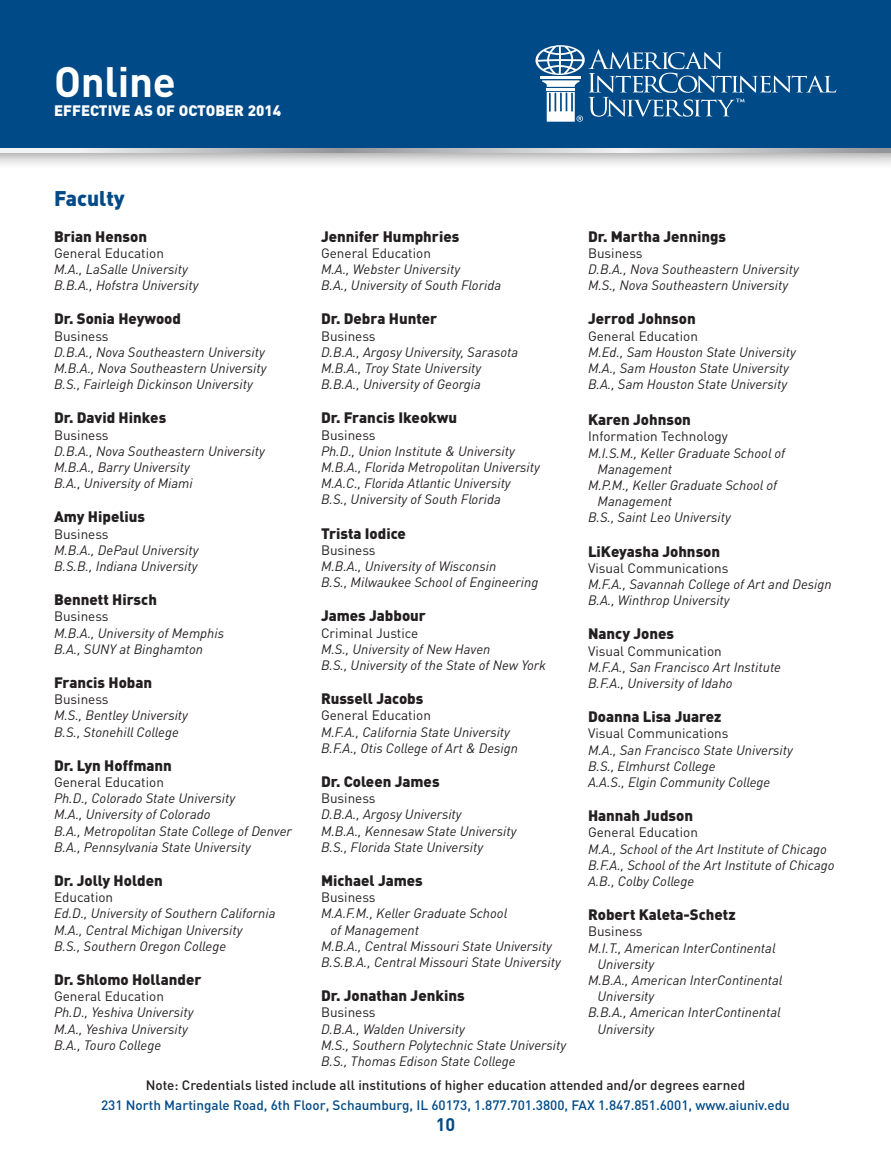
<style>
.page{position:relative;width:891px;height:1161px;background:#fff}
.page>*{position:absolute;margin:0;border:0;box-sizing:border-box;transform-origin:0 0}
.t1{font:700 42px "DIN";letter-spacing:-.005em;color:#fff}
.t2{font:900 21px "DIN";color:#004a87}
.t3{font:700 18px "DIN";color:#004a87}
.t4{font:900 15px "DIN";color:#231f20}
.t5{font:900 15px "DIN";color:#fff}
.t6{font:italic 13.5px/16.2px "DINOT";color:#231f20}
.t7{font:13.5px "DIN";color:#231f20}
.t8{font:500 13.5px "DIN";color:#004a87}
.t9{font:500 13.5px "DIN";color:#231f20}
</style>
<div class="page">
<div style="left:0;top:0;width:891px;height:171px;background:#231f20;opacity:.5"></div>
<div style="left:0;top:0;width:891px;height:149px;background:#004a87"></div>
<svg style="left:536px;top:45px;width:300px;height:77px"></svg>
<svg style="left:0;top:149px;width:891px;height:4px;background:#c5c6c8"></svg>
<h1 class="t1" style="left:54px;top:53px;width:123px">Online</h1>
<p class="t5" style="left:54px;top:101px;width:229px">EFFECTIVE AS OF OCTOBER 2014</p>
<h2 class="t2" style="left:54px;top:184px;width:72px">Faculty</h2>
<p class="t4" style="left:54px;top:226px;width:95px">Brian Henson</p>
<p class="t7" style="left:54px;top:245px;width:111px">General Education</p>
<p class="t6" style="left:54px;top:261px;width:146px">M.A., LaSalle University<br>B.B.A., Hofstra University</p>
<p class="t4" style="left:54px;top:309px;width:129px">Dr. Sonia Heywood</p>
<p class="t7" style="left:54px;top:328px;width:56px">Business</p>
<p class="t6" style="left:54px;top:344px;width:214px">D.B.A., Nova Southeastern University<br>M.B.A., Nova Southeastern University<br>B.S., Fairleigh Dickinson University</p>
<p class="t4" style="left:54px;top:408px;width:114px">Dr. David Hinkes</p>
<p class="t7" style="left:54px;top:427px;width:56px">Business</p>
<p class="t6" style="left:54px;top:443px;width:212px">D.B.A., Nova Southeastern University<br>M.B.A., Barry University<br>B.A., University of Miami</p>
<p class="t4" style="left:54px;top:507px;width:93px">Amy Hipelius</p>
<p class="t7" style="left:54px;top:526px;width:56px">Business</p>
<p class="t6" style="left:54px;top:542px;width:146px">M.B.A., DePaul University<br>B.S.B., Indiana University</p>
<p class="t4" style="left:54px;top:590px;width:104px">Bennett Hirsch</p>
<p class="t7" style="left:54px;top:609px;width:56px">Business</p>
<p class="t6" style="left:54px;top:624px;width:172px">M.B.A., University of Memphis<br>B.A., SUNY at Binghamton</p>
<p class="t4" style="left:54px;top:673px;width:100px">Francis Hoban</p>
<p class="t7" style="left:54px;top:692px;width:56px">Business</p>
<p class="t6" style="left:54px;top:707px;width:135px">M.S., Bentley University<br>B.S., Stonehill College</p>
<p class="t4" style="left:54px;top:755px;width:120px">Dr. Lyn Hoffmann</p>
<p class="t7" style="left:54px;top:775px;width:111px">General Education</p>
<p class="t6" style="left:54px;top:790px;width:240px">Ph.D., Colorado State University<br>M.A., University of Colorado<br>B.A., Metropolitan State College of Denver B.A., Pennsylvania State University</p>
<p class="t4" style="left:54px;top:871px;width:110px">Dr. Jolly Holden</p>
<p class="t7" style="left:54px;top:890px;width:61px">Education</p>
<p class="t6" style="left:54px;top:905px;width:223px">Ed.D., University of Southern California<br>M.A., Central Michigan University<br>B.S., Southern Oregon College</p>
<p class="t4" style="left:54px;top:970px;width:149px">Dr. Shlomo Hollander</p>
<p class="t7" style="left:54px;top:989px;width:111px">General Education</p>
<p class="t6" style="left:54px;top:1004px;width:141px">Ph.D., Yeshiva University<br>M.A., Yeshiva University<br>B.A., Touro College</p>
<p class="t4" style="left:321px;top:226px;width:140px">Jennifer Humphries</p>
<p class="t7" style="left:321px;top:245px;width:111px">General Education</p>
<p class="t6" style="left:321px;top:261px;width:182px">M.A., Webster University<br>B.A., University of South Florida</p>
<p class="t4" style="left:321px;top:309px;width:118px">Dr. Debra Hunter</p>
<p class="t7" style="left:321px;top:328px;width:56px">Business</p>
<p class="t6" style="left:321px;top:344px;width:199px">D.B.A., Argosy University, Sarasota<br>M.B.A., Troy State University<br>B.B.A., University of Georgia</p>
<p class="t4" style="left:321px;top:408px;width:138px">Dr. Francis Ikeokwu</p>
<p class="t7" style="left:321px;top:427px;width:56px">Business</p>
<p class="t6" style="left:321px;top:443px;width:220px">Ph.D., Union Institute &amp; University M.B.A., Florida Metropolitan University M.A.C., Florida Atlantic University B.S., University of South Florida</p>
<p class="t4" style="left:321px;top:523px;width:86px">Trista Iodice</p>
<p class="t7" style="left:321px;top:542px;width:56px">Business</p>
<p class="t6" style="left:321px;top:558px;width:219px">M.B.A., University of Wisconsin<br>B.S., Milwaukee School of Engineering</p>
<p class="t4" style="left:321px;top:606px;width:107px">James Jabbour</p>
<p class="t7" style="left:321px;top:625px;width:99px">Criminal Justice</p>
<p class="t6" style="left:321px;top:641px;width:227px">M.S., University of New Haven<br>B.S., University of the State of New York</p>
<p class="t4" style="left:321px;top:689px;width:104px">Russell Jacobs</p>
<p class="t7" style="left:321px;top:708px;width:111px">General Education</p>
<p class="t6" style="left:321px;top:723px;width:199px">M.F.A., California State University<br>B.F.A., Otis College of Art &amp; Design</p>
<p class="t4" style="left:321px;top:772px;width:120px">Dr. Coleen James</p>
<p class="t7" style="left:321px;top:791px;width:56px">Business</p>
<p class="t6" style="left:321px;top:806px;width:197px">D.B.A., Argosy University<br>M.B.A., Kennesaw State University<br>B.S., Florida State University</p>
<p class="t4" style="left:321px;top:871px;width:103px">Michael James</p>
<p class="t7" style="left:321px;top:890px;width:56px">Business</p>
<p class="t6" style="left:321px;top:905px;width:188px">M.A.F.M., Keller Graduate School</p>
<p class="t6" style="left:331px;top:921px;width:90px">of Management</p>
<p class="t6" style="left:321px;top:938px;width:232px">M.B.A., Central Missouri State University</p>
<p class="t6" style="left:321px;top:954px;width:241px">B.S.B.A., Central Missouri State University</p>
<p class="t4" style="left:321px;top:986px;width:145px">Dr. Jonathan Jenkins</p>
<p class="t7" style="left:321px;top:1005px;width:56px">Business</p>
<p class="t6" style="left:321px;top:1020px;width:247px">D.B.A., Walden University<br>M.S., Southern Polytechnic State University<br>B.S., Thomas Edison State College</p>
<p class="t4" style="left:588px;top:226px;width:139px">Dr. Martha Jennings</p>
<p class="t7" style="left:588px;top:245px;width:56px">Business</p>
<p class="t6" style="left:588px;top:261px;width:212px">D.B.A., Nova Southeastern University<br>M.S., Nova Southeastern University</p>
<p class="t4" style="left:588px;top:309px;width:109px">Jerrod Johnson</p>
<p class="t7" style="left:588px;top:328px;width:111px">General Education</p>
<p class="t6" style="left:588px;top:344px;width:209px">M.Ed., Sam Houston State University<br>M.A., Sam Houston State University<br>B.A., Sam Houston State University</p>
<p class="t4" style="left:588px;top:410px;width:104px">Karen Johnson</p>
<p class="t7" style="left:588px;top:429px;width:141px">Information Technology</p>
<p class="t6" style="left:588px;top:444px;width:199px">M.I.S.M., Keller Graduate School of</p>
<p class="t6" style="left:598px;top:461px;width:76px">Management</p>
<p class="t6" style="left:588px;top:477px;width:191px">M.P.M., Keller Graduate School of</p>
<p class="t6" style="left:598px;top:493px;width:76px">Management</p>
<p class="t6" style="left:588px;top:509px;width:144px">B.S., Saint Leo University</p>
<p class="t4" style="left:588px;top:541px;width:134px">LiKeyasha Johnson</p>
<p class="t7" style="left:588px;top:560px;width:142px">Visual Communications</p>
<p class="t6" style="left:588px;top:576px;width:245px">M.F.A., Savannah College of Art and Design<br>B.A., Winthrop University</p>
<p class="t4" style="left:588px;top:624px;width:88px">Nancy Jones</p>
<p class="t7" style="left:588px;top:643px;width:135px">Visual Communication</p>
<p class="t6" style="left:588px;top:659px;width:195px">M.F.A., San Francisco Art Institute<br>B.F.A., University of Idaho</p>
<p class="t4" style="left:588px;top:707px;width:135px">Doanna Lisa Juarez</p>
<p class="t7" style="left:588px;top:726px;width:142px">Visual Communications</p>
<p class="t6" style="left:588px;top:741px;width:206px">M.A., San Francisco State University<br>B.S., Elmhurst College<br>A.A.S., Elgin Community College</p>
<p class="t4" style="left:588px;top:806px;width:107px">Hannah Judson</p>
<p class="t7" style="left:588px;top:825px;width:111px">General Education</p>
<p class="t6" style="left:588px;top:840px;width:248px">M.A., School of the Art Institute of Chicago<br>B.F.A., School of the Art Institute of Chicago<br>A.B., Colby College</p>
<p class="t4" style="left:588px;top:905px;width:149px">Robert Kaleta-Schetz</p>
<p class="t7" style="left:588px;top:924px;width:56px">Business</p>
<p class="t6" style="left:588px;top:939px;width:189px">M.I.T., American InterContinental</p>
<p class="t6" style="left:598px;top:956px;width:58px">University</p>
<p class="t6" style="left:588px;top:972px;width:196px">M.B.A., American InterContinental</p>
<p class="t6" style="left:598px;top:988px;width:58px">University</p>
<p class="t6" style="left:588px;top:1004px;width:194px">B.B.A., American InterContinental</p>
<p class="t6" style="left:598px;top:1020px;width:58px">University</p>
<p class="t9" style="left:146px;top:1077px;width:601px">Note: Credentials listed include all institutions of higher education attended and/or degrees earned</p>
<p class="t8" style="left:101px;top:1096px;width:690px">231 North Martingale Road, 6th Floor, Schaumburg, IL 60173, 1.877.701.3800, FAX 1.847.851.6001, www.aiuniv.edu</p>
<h3 class="t3" style="left:436px;top:1113px;width:21px">10</h3>
</div>
